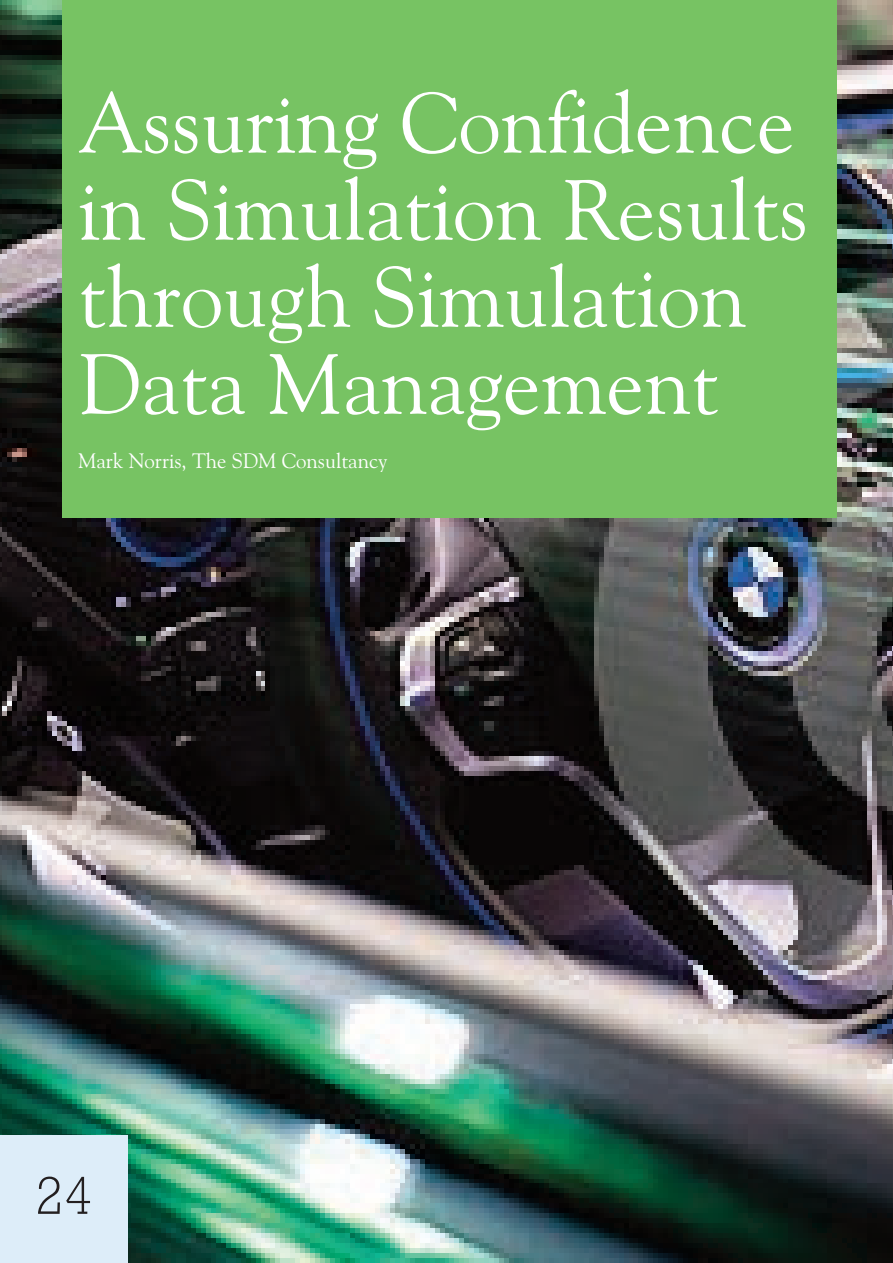
<style>
.page{position:relative;width:893px;height:1263px;background:#fff}
.page>*{position:absolute;margin:0;border:0;box-sizing:border-box;transform-origin:0 0}
.t1{font:85.5px/87px "Goudy Old Style BT";color:#fff}
.t2{font:300 54px "Rockwell";color:#231f20}
.t3{font:21px "Goudy Old Style BT";color:#fff}
</style>
<div class="page">
<img style="left:0;top:0;width:893px;height:1263px">
<div style="left:0;top:1135px;width:128px;height:128px;background:#ddedf9"></div>
<div style="left:62px;top:0;width:774px;height:517px;background:#77c363"></div>
<p class="t1" style="left:78px;top:86px;width:732px">Assuring Confidence in Simulation Results through Simulation<br>Data Management</p>
<p class="t3" style="left:78px;top:452px;width:311px">Mark Norris, The SDM Consultancy</p>
<p class="t2" style="left:35px;top:1177px;width:59px">24</p>
</div>
